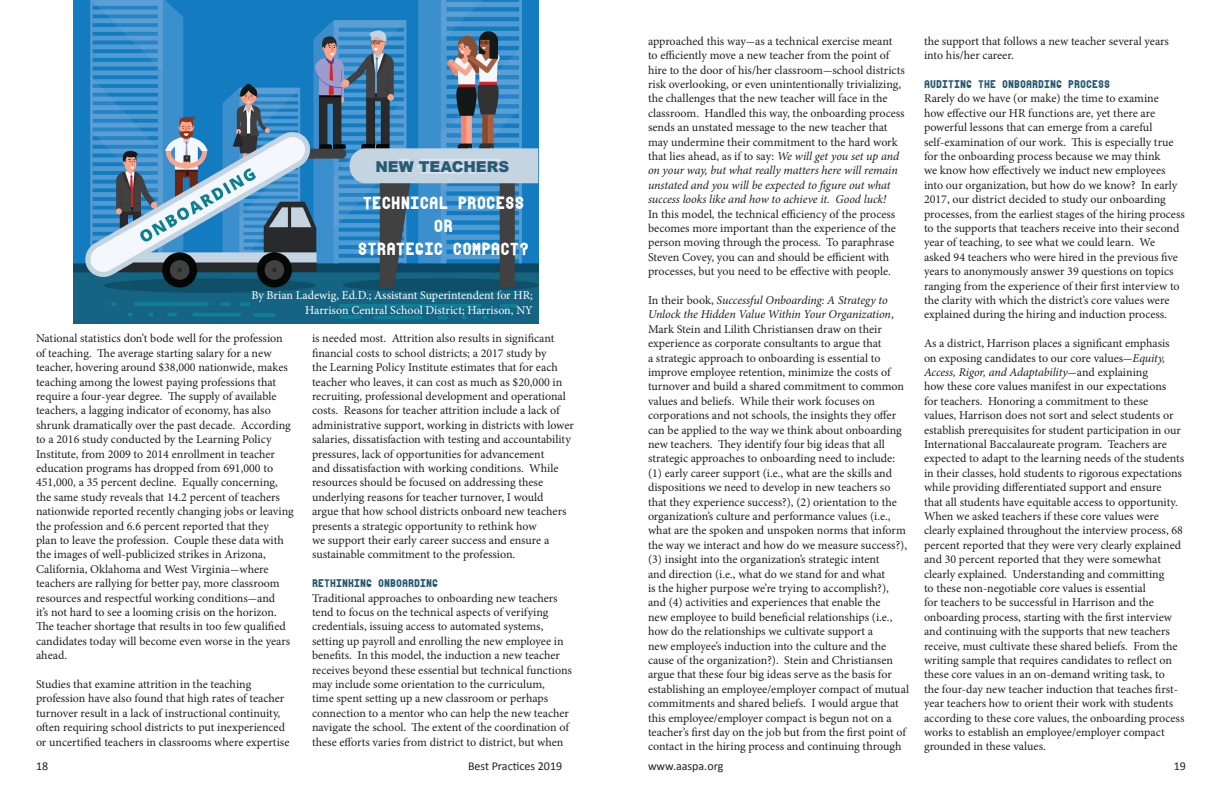
<style>
.page{position:relative;width:1224px;height:792px;background:#fff}
.page>*{position:absolute;margin:0;border:0;box-sizing:border-box;transform-origin:0 0}
.t1{font:19px "absender";color:#fff}
.t2{font:900 15px "Arial";color:#275a73}
.t3{font:12px/14.4px "Minion Pro";color:#231f20}
.t4{font:12px "Minion Pro";color:#fff}
.t5{font:12px "absender";color:#275a73}
.t6{font:12px "Calibri";color:#231f20}
.s1{font-style:italic}
</style>
<div class="page">
<img style="left:73px;top:0;width:466px;height:324px">
<p class="t2" style="left:375px;top:156px;width:135px">NEW TEACHERS</p>
<p class="t1" style="left:363px;top:196px;width:163px">TECHNICAL PROCESS</p>
<p class="t1" style="left:434px;top:218px;width:20px">OR</p>
<p class="t1" style="left:358px;top:241px;width:173px">STRATEGIC COMPACT?</p>
<p class="t4" style="left:251px;top:287px;width:283px">By Brian Ladewig, Ed.D.; Assistant Superintendent for HR;</p>
<p class="t4" style="left:305px;top:302px;width:229px">Harrison Central School District; Harrison, NY</p>
<p class="t3" style="left:36px;top:331px;width:259px">National statistics don’t bode well for the profession of teaching. The average starting salary for a new teacher, hovering around $38,000 nationwide, makes teaching among the lowest paying professions that require a four-year degree. The supply of available teachers, a lagging indicator of economy, has also shrunk dramatically over the past decade. According to a 2016 study conducted by the Learning Policy Institute, from 2009 to 2014 enrollment in teacher education programs has dropped from 691,000 to 451,000, a 35 percent decline. Equally concerning, the same study reveals that 14.2 percent of teachers nationwide reported recently changing jobs or leaving the profession and 6.6 percent reported that they<br>plan to leave the profession. Couple these data with the images of well-publicized strikes in Arizona, California, Oklahoma and West Virginia-where teachers are rallying for better pay, more classroom resources and respectful working conditions-and<br>it’s not hard to see a looming crisis on the horizon.<br>The teacher shortage that results in too few qualified candidates today will become even worse in the years ahead.</p>
<p class="t3" style="left:36px;top:677px;width:255px">Studies that examine attrition in the teaching profession have also found that high rates of teacher turnover result in a lack of instructional continuity, often requiring school districts to put inexperienced or uncertified teachers in classrooms where expertise</p>
<p class="t3" style="left:312px;top:331px;width:264px">is needed most. Attrition also results in significant financial costs to school districts; a 2017 study by<br>the Learning Policy Institute estimates that for each teacher who leaves, it can cost as much as $20,000 in recruiting, professional development and operational costs. Reasons for teacher attrition include a lack of administrative support, working in districts with lower salaries, dissatisfaction with testing and accountability pressures, lack of opportunities for advancement<br>and dissatisfaction with working conditions. While resources should be focused on addressing these underlying reasons for teacher turnover, I would<br>argue that how school districts onboard new teachers presents a strategic opportunity to rethink how<br>we support their early career success and ensure a sustainable commitment to the profession.</p>
<p class="t5" style="left:312px;top:578px;width:127px">RETHINKING ONBOARDING</p>
<p class="t3" style="left:312px;top:591px;width:261px">Traditional approaches to onboarding new teachers tend to focus on the technical aspects of verifying credentials, issuing access to automated systems, setting up payroll and enrolling the new employee in benefits. In this model, the induction a new teacher receives beyond these essential but technical functions may include some orientation to the curriculum,<br>time spent setting up a new classroom or perhaps connection to a mentor who can help the new teacher navigate the school. The extent of the coordination of these efforts varies from district to district, but when</p>
<p class="t3" style="left:648px;top:34px;width:258px">approached this way-as a technical exercise meant to efficiently move a new teacher from the point of hire to the door of his/her classroom-school districts risk overlooking, or even unintentionally trivializing, the challenges that the new teacher will face in the classroom. Handled this way, the onboarding process sends an unstated message to the new teacher that may undermine their commitment to the hard work that lies ahead, as if to say: <span class="s1">We will get you set up and on your way, but what really matters here will remain unstated and you will be expected to figure out what success looks like and how to achieve it. Good luck!<br></span>In this model, the technical efficiency of the process becomes more important than the experience of the person moving through the process. To paraphrase Steven Covey, you can and should be efficient with processes, but you need to be effective with people.</p>
<p class="t3" style="left:648px;top:293px;width:263px">In their book, <span class="s1">Successful Onboarding: A Strategy to Unlock the Hidden Value Within Your Organization</span>, Mark Stein and Lilith Christiansen draw on their experience as corporate consultants to argue that<br>a strategic approach to onboarding is essential to improve employee retention, minimize the costs of turnover and build a shared commitment to common values and beliefs. While their work focuses on corporations and not schools, the insights they offer can be applied to the way we think about onboarding new teachers. They identify four big ideas that all strategic approaches to onboarding need to include: (1) early career support (i.e., what are the skills and dispositions we need to develop in new teachers so that they experience success?), (2) orientation to the organization’s culture and performance values (i.e., what are the spoken and unspoken norms that inform the way we interact and how do we measure success?), (3) insight into the organization’s strategic intent<br>and direction (i.e., what do we stand for and what<br>is the higher purpose we’re trying to accomplish?), and (4) activities and experiences that enable the<br>new employee to build beneficial relationships (i.e., how do the relationships we cultivate support a<br>new employee’s induction into the culture and the cause of the organization?). Stein and Christiansen argue that these four big ideas serve as the basis for establishing an employee/employer compact of mutual commitments and shared beliefs. I would argue that this employee/employer compact is begun not on a teacher’s first day on the job but from the first point of contact in the hiring process and continuing through</p>
<p class="t3" style="left:924px;top:34px;width:247px">the support that follows a new teacher several years into his/her career.</p>
<p class="t5" style="left:924px;top:79px;width:187px">AUDITING THE ONBOARDING PROCESS</p>
<p class="t3" style="left:924px;top:91px;width:262px">Rarely do we have (or make) the time to examine<br>how effective our HR functions are, yet there are powerful lessons that can emerge from a careful self-examination of our work. This is especially true for the onboarding process because we may think<br>we know how effectively we induct new employees into our organization, but how do we know? In early 2017, our district decided to study our onboarding processes, from the earliest stages of the hiring process to the supports that teachers receive into their second year of teaching, to see what we could learn. We asked 94 teachers who were hired in the previous five years to anonymously answer 39 questions on topics ranging from the experience of their first interview to the clarity with which the district’s core values were explained during the hiring and induction process.</p>
<p class="t3" style="left:924px;top:336px;width:262px">As a district, Harrison places a significant emphasis on exposing candidates to our core values-<span class="s1">Equity, Access, Rigor, and Adaptability</span>-and explaining<br>how these core values manifest in our expectations<br>for teachers. Honoring a commitment to these<br>values, Harrison does not sort and select students or establish prerequisites for student participation in our International Baccalaureate program. Teachers are expected to adapt to the learning needs of the students in their classes, hold students to rigorous expectations while providing differentiated support and ensure<br>that all students have equitable access to opportunity.<br>When we asked teachers if these core values were clearly explained throughout the interview process, 68 percent reported that they were very clearly explained and 30 percent reported that they were somewhat clearly explained. Understanding and committing<br>to these non-negotiable core values is essential<br>for teachers to be successful in Harrison and the onboarding process, starting with the first interview and continuing with the supports that new teachers receive, must cultivate these shared beliefs. From the writing sample that requires candidates to reflect on these core values in an on-demand writing task, to<br>the four-day new teacher induction that teaches first&shy;year teachers how to orient their work with students according to these core values, the onboarding process works to establish an employee/employer compact grounded in these values.</p>
<p class="t6" style="left:36px;top:758px;width:14px">18</p>
<p class="t6" style="left:468px;top:758px;width:96px">Best Practices 2019</p>
<p class="t6" style="left:648px;top:758px;width:77px">www.aaspa.org</p>
<p class="t6" style="left:1174px;top:758px;width:14px">19</p>
</div>
